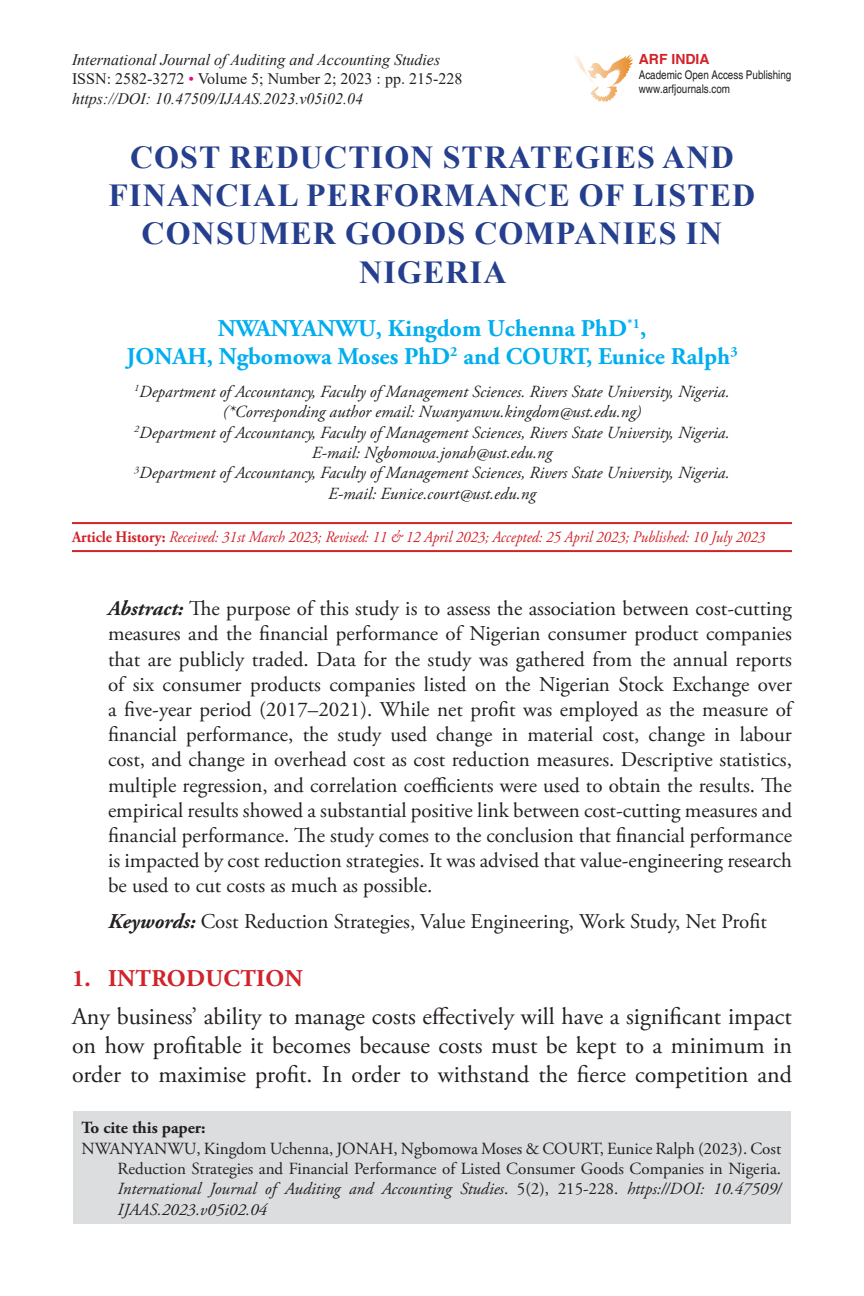
<style>
.page{position:relative;width:864px;height:1296px;background:#fff}
.page>*{position:absolute;margin:0;border:0;box-sizing:border-box;transform-origin:0 0}
.Heading{font:700 32px/38.4px "Times New Roman";letter-spacing:.035em;color:#253f8e;text-align:center}
.Body_left{font:24px/28.8px "Adobe Garamond Pro";color:#231f20;text-align:justify}
.author_name{font:700 24px/28.8px "Adobe Garamond Pro";color:#00aeef;text-align:center}
.sub_head{font:700 24px "Adobe Garamond Pro";letter-spacing:.015em;color:#d1232a}
.abstract{font:21px/25.2px "Adobe Garamond Pro";color:#231f20;text-align:justify}
.author_ref{font:italic 17px/20.4px "Adobe Garamond Pro";color:#231f20;text-align:center}
.references{font:17px/20.4px "Adobe Garamond Pro";color:#231f20;text-align:justify}
.author_ref-2{font:700 17px "Adobe Garamond Pro";color:#231f20}
.t1{font:italic 16px/19.2px "Times New Roman";color:#231f20}
.date{font:italic 16px "Adobe Garamond Pro";color:#d1232a;scale:.92 1}
.t2{font:700 14px "Helvetica";color:#d1232a}
.Body_text{font:condensed 12px "Helvetica";color:#231f20}
.s1{font-style:normal}
.s2{font-style:normal;color:#ed028c}
.s3{font-weight:700;font-style:normal}
.s4{font-weight:700;font-style:italic}
.s5{font-style:italic}
</style>
<div class="page">
<hr style="left:72px;top:522px;width:720px;height:2px;background:#d1232a">
<hr style="left:72px;top:550px;width:720px;height:2px;background:#d1232a">
<div style="left:73px;top:1111px;width:718px;height:113px;background:#dcdddf"></div>
<img style="left:575px;top:55px;width:58px;height:46px">
<p class="t1" style="left:72px;top:50px;width:392px">International Journal of Auditing and Accounting Studies<br><span class="s1">ISSN: 2582-3272</span> <span class="s2">•</span> <span class="s1">Volume 5; Number 2; 2023 : pp. 215-228 </span>https://DOI: 10.47509/IJAAS.2023.v05i02.04</p>
<p class="t2" style="left:639px;top:51px;width:72px">ARF INDIA</p>
<p class="Body_text" style="left:639px;top:67px;width:154px">Academic Open Access Publishing</p>
<p class="Body_text" style="left:639px;top:82px;width:93px">www.arfjournals.com</p>
<p class="Heading" style="left:108px;top:137px;width:648px">COST REDUCTION STRATEGIES AND<br>FINANCIAL PERFORMANCE OF LISTED<br>CONSUMER GOODS COMPANIES IN<br>NIGERIA</p>
<p class="author_name" style="left:126px;top:314px;width:613px">NWANYANWU, Kingdom Uchenna PhD<sup>*1</sup>,<br>JONAH, Ngbomowa Moses PhD<sup>2</sup> and COURT, Eunice Ralph<sup>3</sup></p>
<p class="author_ref" style="left:134px;top:382px;width:597px"><sup>1</sup>Department of Accountancy, Faculty of Management Sciences. Rivers State University, Nigeria. (*Corresponding author email: Nwanyanwu.kingdom@ust.edu.ng)<br><sup>2</sup>Department of Accountancy, Faculty of Management Sciences, Rivers State University, Nigeria.<br>E-mail: Ngbomowa.jonah@ust.edu.ng<br><sup>3</sup>Department of Accountancy, Faculty of Management Sciences, Rivers State University, Nigeria.<br>E-mail: Eunice.court@ust.edu.ng</p>
<p class="date" style="left:72px;top:527px;width:755px"><span class="s3">Article History:</span> Received: 31st March 2023; Revised: 11 &amp; 12 April 2023; Accepted: 25 April 2023; Published: 10 July 2023</p>
<p class="abstract" style="left:108px;top:597px;width:686px"><span class="s4">Abstract:</span> The purpose of this study is to assess the association between cost-cutting measures and the financial performance of Nigerian consumer product companies that are publicly traded. Data for the study was gathered from the annual reports of six consumer products companies listed on the Nigerian Stock Exchange over a five-year period (2017–2021). While net profit was employed as the measure of financial performance, the study used change in material cost, change in labour cost, and change in overhead cost as cost reduction measures. Descriptive statistics, multiple regression, and correlation coefficients were used to obtain the results. The empirical results showed a substantial positive link between cost-cutting measures and financial performance. The study comes to the conclusion that financial performance is impacted by cost reduction strategies. It was advised that value-engineering research be used to cut costs as much as possible.</p>
<p class="abstract" style="left:108px;top:909px;width:660px"><span class="s4">Keywords:</span> Cost Reduction Strategies, Value Engineering, Work Study, Net Profit</p>
<p class="sub_head" style="left:72px;top:965px;width:232px">1. INTRODUCTION</p>
<p class="Body_left" style="left:72px;top:1003px;width:722px">Any business’ ability to manage costs effectively will have a significant impact on how profitable it becomes because costs must be kept to a minimum in order to maximise profit. In order to withstand the fierce competition and</p>
<p class="author_ref-2" style="left:82px;top:1118px;width:126px">To cite this paper:</p>
<p class="references" style="left:118px;top:1139px;width:665px;text-indent:-36px">NWANYANWU, Kingdom Uchenna, JONAH, Ngbomowa Moses &amp; COURT, Eunice Ralph (2023). Cost Reduction Strategies and Financial Performance of Listed Consumer Goods Companies in Nigeria.<br><span class="s5">International Journal of Auditing and Accounting Studies</span>. 5(2), 215-228. <span class="s5">https://DOI: 10.47509/ IJAAS.2023.v05i02.04</span></p>
</div>
